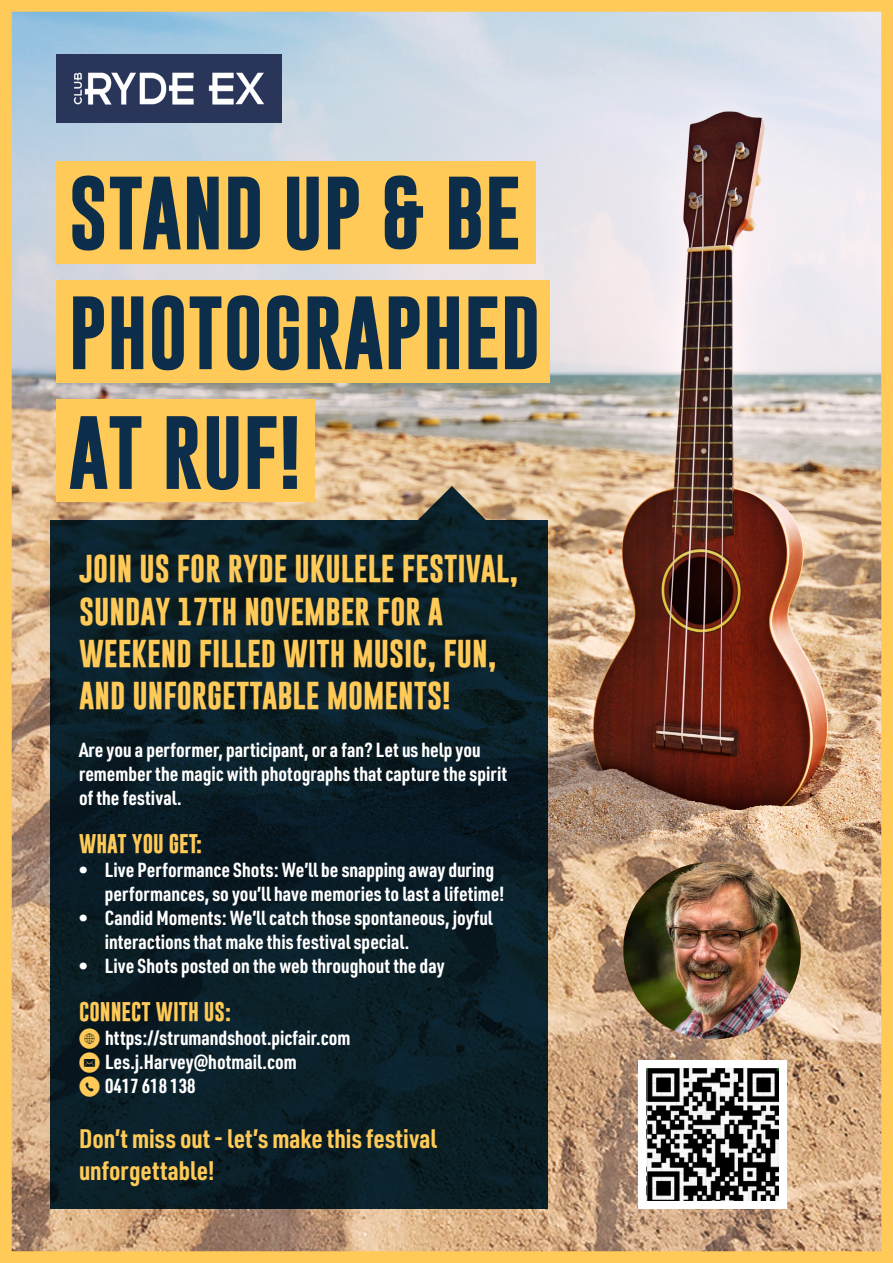
<style>
.page{position:relative;width:893px;height:1263px;background:#fff}
.page>*{position:absolute;margin:0;border:0;box-sizing:border-box;transform-origin:0 0}
.t1{font:700 74.4px/119.7px "Gobold";color:#0d2e4a}
.t2{font:700 28.2px/42.3px "Gobold";color:#ffca57}
.t3{font:700 26.25px/31.5px "URWDIN Cond";color:#ffca57}
.t4{font:700 19.95px/24px "URWDIN Cond";color:#fff}
.t5{font:700 19.5px "Gobold";color:#ffca57}
.s1{font-family:"Social Media Circled";font-weight:400;color:#ffca57}
</style>
<div class="page">
<img style="left:0;top:0;width:893px;height:1263px">
<img style="left:57px;top:54px;width:224px;height:69px">
<div style="left:57px;top:161px;width:479px;height:102px;background:#ffca57"></div>
<div style="left:57px;top:280px;width:493px;height:102px;background:#ffca57"></div>
<div style="left:57px;top:400px;width:258px;height:102px;background:#ffca57"></div>
<svg style="left:51px;top:521px;width:497px;height:688px;fill:#0b1f28"></svg>
<svg style="left:405px;top:486px;width:94px;height:93px"></svg>
<img style="left:623px;top:862px;width:178px;height:177px;border-radius:89px">
<div style="left:638px;top:1060px;width:148px;height:149px;background:#fff"></div>
<img style="left:646px;top:1068px;width:132px;height:132px">
<p class="t1" style="left:68px;top:153px;width:474px">STAND UP &amp; BE<br>PHOTOGRAPHED<br>AT RUF!</p>
<p class="t2" style="left:79px;top:548px;width:441px">JOIN US FOR RYDE UKULELE FESTIVAL,<br>SUNDAY 17TH NOVEMBER FOR A<br>WEEKEND FILLED WITH MUSIC, FUN,<br>AND UNFORGETTABLE MOMENTS!</p>
<p class="t4" style="left:79px;top:737px;width:429px">Are you a performer, participant, or a fan? Let us help you remember the magic with photographs that capture the spirit of the festival.</p>
<p class="t5" style="left:79px;top:831px;width:124px">WHAT YOU GET:</p>
<p class="t4" style="left:105px;top:857px;width:401px;text-indent:-26px">• Live Performance Shots: We’ll be snapping away during performances, so you’ll have memories to last a lifetime!</p>
<p class="t4" style="left:105px;top:905px;width:390px;text-indent:-26px">• Candid Moments: We’ll catch those spontaneous, joyful interactions that make this festival special.</p>
<p class="t4" style="left:79px;top:953px;width:367px">• Live Shots posted on the web throughout the day</p>
<p class="t5" style="left:79px;top:998px;width:153px">CONNECT WITH US:</p>
<p class="t4" style="left:79px;top:1025px;width:273px"><span class="s1">K</span> https://strumandshoot.picfair.com</p>
<p class="t4" style="left:79px;top:1049px;width:219px"><span class="s1">k</span> Les.j.Harvey@hotmail.com</p>
<p class="t4" style="left:79px;top:1073px;width:118px"><span class="s1">m</span> 0417 618 138</p>
<p class="t3" style="left:79px;top:1122px;width:359px">Don’t miss out - let’s make this festival unforgettable!</p>
</div>
